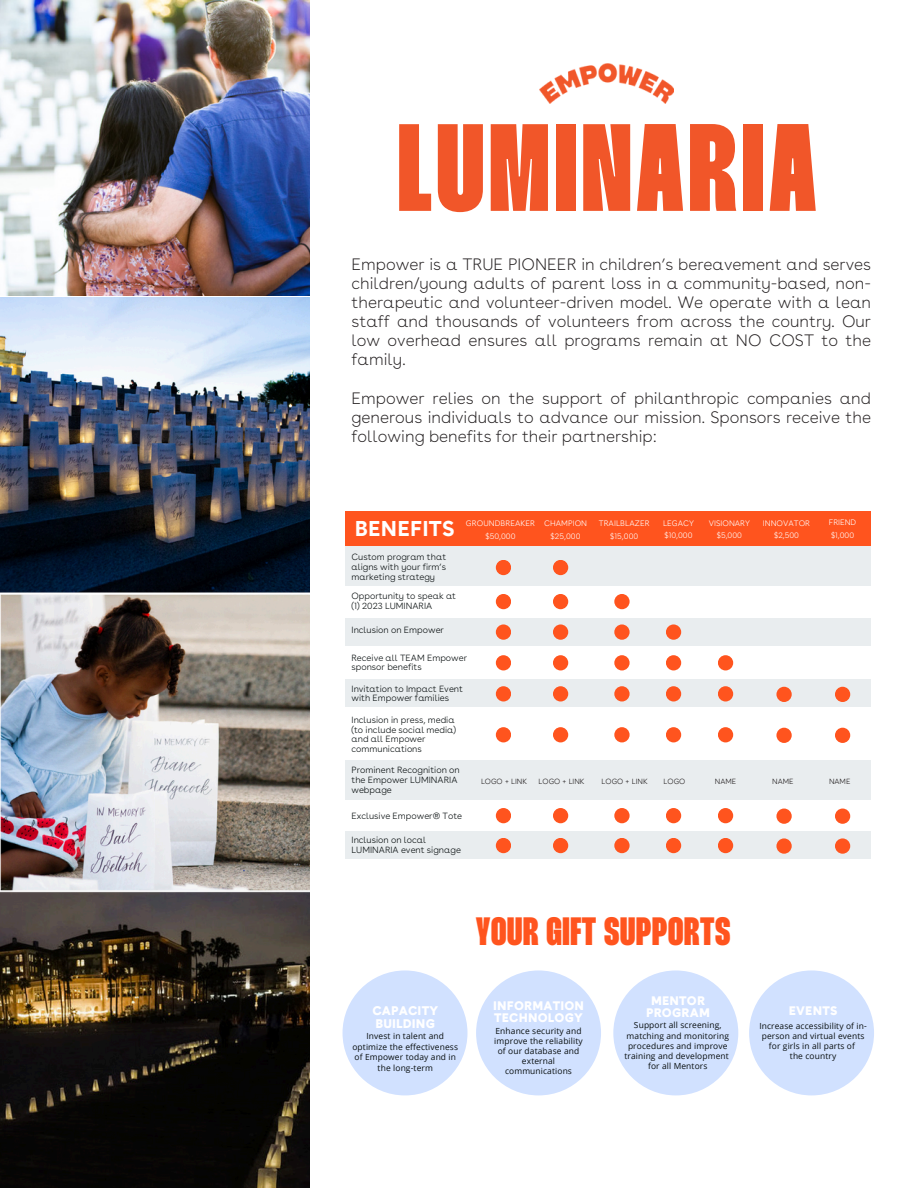
<style>
.page{position:relative;width:918px;height:1188px;background:#fff}
.page>*{position:absolute;margin:0;border:0;box-sizing:border-box;transform-origin:0 0}
.t1{font:123.9px "Thunder Extra Bold LC";letter-spacing:.04em;color:#f15629}
.t2{font:39.45px "Thunder Extra Bold LC";letter-spacing:.02em;color:#ff541e}
.t3{font:700 21.45px "Buenos Aires";letter-spacing:.005em;color:#fff}
.t4{font:100 16.5px/19.2px "Buenos Aires";color:#231f20;text-align:justify}
.t5{font:900 12.45px/12.5px "Buenos Aires";letter-spacing:.015em;color:#fff}
.t6{font:300 9px/9.8px "Buenos Aires";color:#090f10}
.t7{font:8.4px/10.2px "Open Sans";letter-spacing:.015em;color:#090f10;text-align:center}
.t8{font:300 7.95px/12.3px "Buenos Aires";color:#fff;text-align:center}
.t9{font:300 7.5px "Buenos Aires";color:#231f20}
</style>
<div class="page">
<div style="left:345px;top:511px;width:526px;height:35px;background:#ff541e"></div>
<div style="left:345px;top:547px;width:526px;height:39px;background:#e9edef"></div>
<div style="left:345px;top:618px;width:526px;height:28px;background:#e9edef"></div>
<div style="left:345px;top:680px;width:526px;height:27px;background:#e9edef"></div>
<div style="left:345px;top:760px;width:526px;height:39px;background:#e9edef"></div>
<div style="left:345px;top:831px;width:526px;height:28px;background:#e9edef"></div>
<img style="left:540px;top:64px;width:134px;height:39px">
<img style="left:0;top:0;width:309px;height:296px">
<img style="left:0;top:298px;width:309px;height:890px">
<div style="left:613px;top:970px;width:125px;height:125px;background:#d1e1ff;border-radius:50%"></div>
<div style="left:476px;top:970px;width:125px;height:125px;background:#d1e1ff;border-radius:50%"></div>
<div style="left:343px;top:970px;width:125px;height:125px;background:#d1e1ff;border-radius:50%"></div>
<div style="left:749px;top:970px;width:125px;height:125px;background:#d1e1ff;border-radius:50%"></div>
<div style="left:496px;top:560px;width:15px;height:15px;background:#ff541e;border-radius:50%"></div>
<div style="left:496px;top:594px;width:15px;height:15px;background:#ff541e;border-radius:50%"></div>
<div style="left:496px;top:624px;width:15px;height:16px;background:#ff541e;border-radius:50%"></div>
<div style="left:496px;top:655px;width:15px;height:15px;background:#ff541e;border-radius:50%"></div>
<div style="left:496px;top:686px;width:15px;height:16px;background:#ff541e;border-radius:50%"></div>
<div style="left:496px;top:727px;width:15px;height:15px;background:#ff541e;border-radius:50%"></div>
<div style="left:496px;top:808px;width:15px;height:15px;background:#ff541e;border-radius:50%"></div>
<div style="left:496px;top:838px;width:15px;height:15px;background:#ff541e;border-radius:50%"></div>
<div style="left:553px;top:560px;width:15px;height:15px;background:#ff541e;border-radius:50%"></div>
<div style="left:553px;top:594px;width:15px;height:15px;background:#ff541e;border-radius:50%"></div>
<div style="left:553px;top:624px;width:15px;height:16px;background:#ff541e;border-radius:50%"></div>
<div style="left:553px;top:655px;width:15px;height:15px;background:#ff541e;border-radius:50%"></div>
<div style="left:553px;top:686px;width:15px;height:16px;background:#ff541e;border-radius:50%"></div>
<div style="left:553px;top:727px;width:15px;height:15px;background:#ff541e;border-radius:50%"></div>
<div style="left:553px;top:808px;width:15px;height:15px;background:#ff541e;border-radius:50%"></div>
<div style="left:553px;top:838px;width:15px;height:15px;background:#ff541e;border-radius:50%"></div>
<div style="left:614px;top:594px;width:16px;height:15px;background:#ff541e;border-radius:50%"></div>
<div style="left:614px;top:624px;width:16px;height:16px;background:#ff541e;border-radius:50%"></div>
<div style="left:614px;top:655px;width:16px;height:15px;background:#ff541e;border-radius:50%"></div>
<div style="left:614px;top:686px;width:16px;height:16px;background:#ff541e;border-radius:50%"></div>
<div style="left:614px;top:727px;width:16px;height:15px;background:#ff541e;border-radius:50%"></div>
<div style="left:614px;top:808px;width:16px;height:15px;background:#ff541e;border-radius:50%"></div>
<div style="left:614px;top:838px;width:16px;height:15px;background:#ff541e;border-radius:50%"></div>
<div style="left:666px;top:624px;width:15px;height:16px;background:#ff541e;border-radius:50%"></div>
<div style="left:666px;top:655px;width:15px;height:15px;background:#ff541e;border-radius:50%"></div>
<div style="left:666px;top:686px;width:15px;height:16px;background:#ff541e;border-radius:50%"></div>
<div style="left:666px;top:727px;width:15px;height:15px;background:#ff541e;border-radius:50%"></div>
<div style="left:666px;top:808px;width:15px;height:15px;background:#ff541e;border-radius:50%"></div>
<div style="left:666px;top:838px;width:15px;height:15px;background:#ff541e;border-radius:50%"></div>
<div style="left:718px;top:655px;width:15px;height:15px;background:#ff541e;border-radius:50%"></div>
<div style="left:718px;top:686px;width:15px;height:16px;background:#ff541e;border-radius:50%"></div>
<div style="left:718px;top:727px;width:15px;height:15px;background:#ff541e;border-radius:50%"></div>
<div style="left:718px;top:808px;width:15px;height:15px;background:#ff541e;border-radius:50%"></div>
<div style="left:718px;top:838px;width:15px;height:15px;background:#ff541e;border-radius:50%"></div>
<div style="left:776px;top:687px;width:16px;height:15px;background:#ff541e;border-radius:50%"></div>
<div style="left:776px;top:728px;width:16px;height:15px;background:#ff541e;border-radius:50%"></div>
<div style="left:776px;top:809px;width:16px;height:15px;background:#ff541e;border-radius:50%"></div>
<div style="left:776px;top:838px;width:16px;height:16px;background:#ff541e;border-radius:50%"></div>
<div style="left:835px;top:687px;width:15px;height:15px;background:#ff541e;border-radius:50%"></div>
<div style="left:835px;top:728px;width:15px;height:15px;background:#ff541e;border-radius:50%"></div>
<div style="left:835px;top:809px;width:15px;height:15px;background:#ff541e;border-radius:50%"></div>
<div style="left:835px;top:838px;width:15px;height:16px;background:#ff541e;border-radius:50%"></div>
<p class="t1" style="left:398px;top:122px;width:420px">LUMINARIA</p>
<p class="t4" style="left:352px;top:254px;width:521px">Empower is a TRUE PIONEER in children’s bereavement and serves children/young adults of parent loss in a community-based, non&shy;therapeutic and volunteer-driven model. We operate with a lean staff and thousands of volunteers from across the country. Our low overhead ensures all programs remain at NO COST to the family.</p>
<p class="t4" style="left:352px;top:388px;width:521px">Empower relies on the support of philanthropic companies and generous individuals to advance our mission. Sponsors receive the following benefits for their partnership:</p>
<p class="t8" style="left:829px;top:516px;width:29px">FRIEND</p>
<p class="t8" style="left:831px;top:529px;width:25px">$1,000</p>
<h1 class="t8" style="left:466px;top:517px;width:71px">GROUNDBREAKER</h1>
<h4 class="t8" style="left:486px;top:530px;width:32px">$50,000</h4>
<h4 class="t8" style="left:544px;top:517px;width:45px">CHAMPION $25,000</h4>
<p class="t8" style="left:599px;top:517px;width:52px">TRAILBLAZER $15,000</p>
<p class="t8" style="left:663px;top:517px;width:32px">LEGACY</p>
<h3 class="t8" style="left:709px;top:517px;width:43px">VISIONARY</h3>
<p class="t8" style="left:717px;top:529px;width:27px">$5,000</p>
<p class="t8" style="left:763px;top:517px;width:49px">INNOVATOR</p>
<p class="t8" style="left:774px;top:529px;width:26px">$2,500</p>
<p class="t3" style="left:355px;top:515px;width:101px">BENEFITS</p>
<p class="t6" style="left:352px;top:552px;width:96px;text-align:justify">Custom program that aligns with your firm’s marketing strategy</p>
<p class="t6" style="left:352px;top:591px;width:106px">Opportunity to speak at</p>
<p class="t6" style="left:352px;top:601px;width:82px">(1) 2023 LUMINARIA</p>
<p class="t6" style="left:352px;top:625px;width:94px">Inclusion on Empower</p>
<p class="t6" style="left:352px;top:653px;width:117px">Receive all TEAM Empower sponsor benefits</p>
<p class="t6" style="left:352px;top:684px;width:113px">Invitation to Impact Event</p>
<h5 class="t6" style="left:352px;top:693px;width:99px">with Empower families</h5>
<h2 class="t6" style="left:352px;top:715px;width:105px">Inclusion in press, media</h2>
<p class="t6" style="left:352px;top:724px;width:106px">(to include social media) and all Empower communications</p>
<p class="t6" style="left:352px;top:765px;width:110px">Prominent Recognition on</p>
<h6 class="t6" style="left:352px;top:775px;width:107px">the Empower LUMINARIA</h6>
<p class="t6" style="left:352px;top:785px;width:42px">webpage</p>
<h6 class="t6" style="left:352px;top:811px;width:112px">Exclusive Empower® Tote</h6>
<p class="t6" style="left:352px;top:835px;width:76px">Inclusion on local</p>
<p class="t6" style="left:352px;top:845px;width:111px">LUMINARIA event signage</p>
<p class="t8" style="left:665px;top:529px;width:29px">$10,000</p>
<p class="t9" style="left:481px;top:777px;width:47px">LOGO + LINK</p>
<p class="t9" style="left:539px;top:777px;width:47px">LOGO + LINK</p>
<p class="t9" style="left:602px;top:777px;width:47px">LOGO + LINK</p>
<p class="t9" style="left:664px;top:777px;width:23px">LOGO</p>
<p class="t9" style="left:715px;top:777px;width:23px">NAME</p>
<p class="t9" style="left:772px;top:777px;width:23px">NAME</p>
<p class="t9" style="left:829px;top:777px;width:23px">NAME</p>
<p class="t2" style="left:476px;top:917px;width:256px">YOUR GIFT SUPPORTS</p>
<p class="t5" style="left:372px;top:1004px;width:67px;line-height:13.4px">CAPACITY<br>BUILDING</p>
<p class="t7" style="left:352px;top:1031px;width:107px">Invest in talent and optimize the effectiveness of Empower today and in the long-term</p>
<p class="t5" style="left:646px;top:994px;width:65px;text-align:center">MENTOR<br>PROGRAM</p>
<p class="t5" style="left:789px;top:1004px;width:50px">EVENTS</p>
<p class="t5" style="left:493px;top:999px;width:92px">INFORMATION<br>TECHNOLOGY</p>
<p class="t7" style="left:494px;top:1025px;width:90px">Enhance security and improve the reliability of our database and external communications</p>
<p class="t7" style="left:624px;top:1020px;width:106px">Support all screening, matching and monitoring procedures and improve training and development</p>
<p class="t7" style="left:759px;top:1020px;width:109px">Increase accessibility of in&shy;person and virtual events for girls in all parts of</p>
<p class="t7" style="left:790px;top:1051px;width:48px">the country</p>
<p class="t7" style="left:648px;top:1061px;width:61px">for all Mentors</p>
</div>
